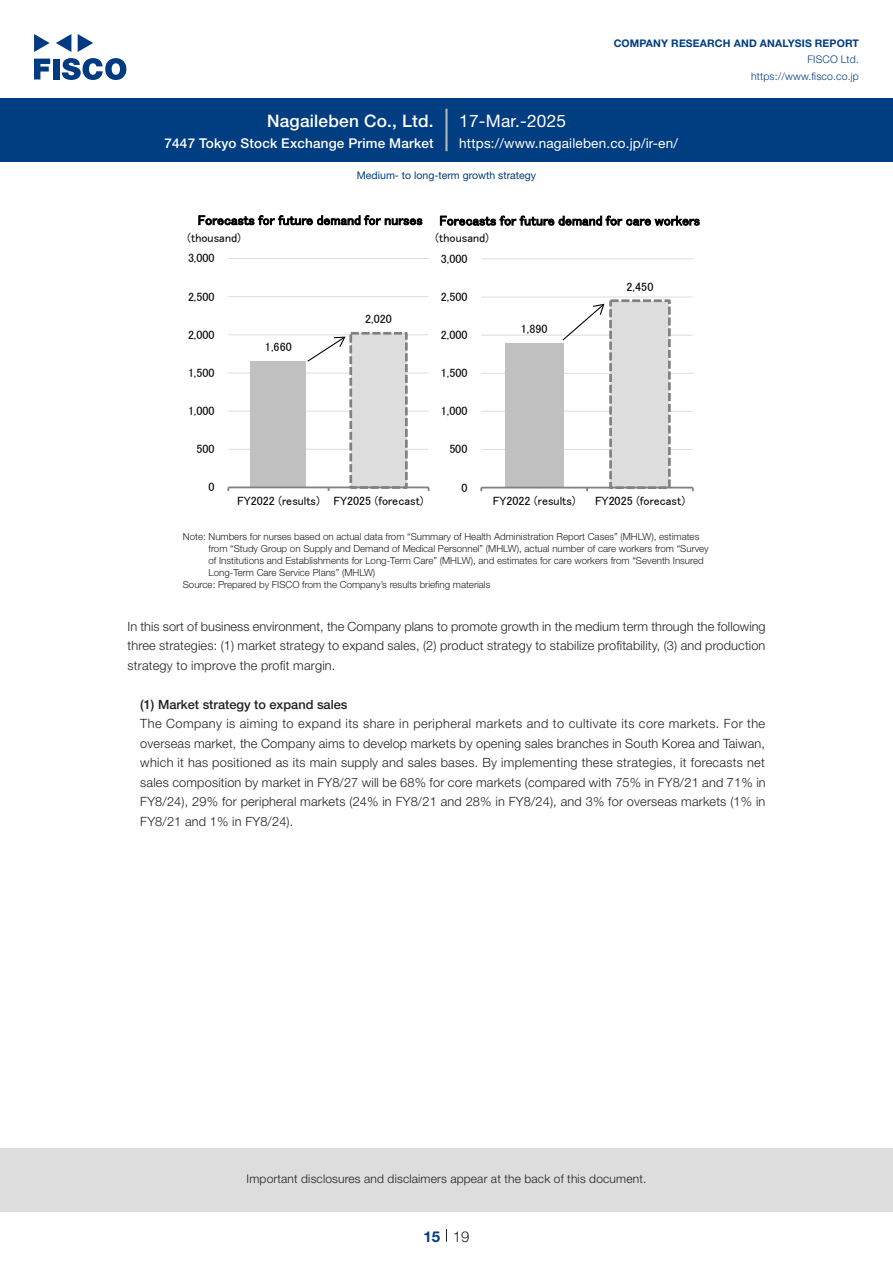
<style>
.page{position:relative;width:893px;height:1263px;background:#fff}
.page>*{position:absolute;margin:0;border:0;box-sizing:border-box;transform-origin:0 0}
.t1{font:500 17.25px "Helvetica Neue LT Std";letter-spacing:.015em;color:#fff}
.t2{font:17.25px "Helvetica Neue LT Std";letter-spacing:.015em;color:#fff}
.t3{font:300 15px "Helvetica Neue LT Std";color:#231f20}
.t4{font:700 15px "Helvetica Neue LT Std";color:#003d81}
.t5{font:13.5px "MS P Gothic";letter-spacing:.01em;color:#000}
.t6{font:13.5px "Helvetica Neue LT Std";letter-spacing:.015em;color:#fff}
.t7{font:500 13.5px "Helvetica Neue LT Std";letter-spacing:.015em;color:#fff}
.本文3mm_e{font:300 12.75px/19.5px "Helvetica Neue LT Std";letter-spacing:.015em;color:#231f20;text-align:justify}
.本文_e{font:300 12.75px/19.5px "Helvetica Neue LT Std";letter-spacing:.015em;color:#231f20;text-align:justify}
.小タイトル3mm_e{font:500 12.75px "Helvetica Neue LT Std";color:#231f20}
.t8{font:12px "MS P Gothic";color:#000}
.t9{font:300 12px "Helvetica Neue LT Std";letter-spacing:.015em;color:#231f20}
.t10{font:700 10.5px "Helvetica Neue LT Std";letter-spacing:.015em;color:#003d81}
.t11{font:300 10.5px/16.5px "Helvetica Neue LT Std";letter-spacing:.015em;color:#003d81;text-align:right}
.ヘッダー_e{font:10.5px "Helvetica Neue LT Std";color:#003d81}
.表組み基本スタイル_en{font:300 9.75px/12px "Helvetica Neue LT Std";color:#231f20}
</style>
<div class="page">
<div style="left:0;top:1148px;width:893px;height:64px;background:#ddd"></div>
<svg style="left:34px;top:59px;width:16px;height:20px"></svg>
<div style="left:53px;top:59px;width:6px;height:20px;background:#003a83"></div>
<svg style="left:62px;top:58px;width:64px;height:22px"></svg>
<svg style="left:34px;top:34px;width:16px;height:18px"></svg>
<svg style="left:78px;top:34px;width:15px;height:18px"></svg>
<svg style="left:56px;top:34px;width:15px;height:18px"></svg>
<div style="left:0;top:98px;width:893px;height:64px;background:#003d81"></div>
<hr style="left:445px;top:109px;width:3px;height:42px;background:#b5b5b6">
<svg style="left:446px;top:1229px;width:1px;height:13px"></svg>
<hr style="left:228px;top:449px;width:201px;height:1px;background:#ddd">
<hr style="left:228px;top:411px;width:201px;height:1px;background:#ddd">
<hr style="left:228px;top:373px;width:201px;height:1px;background:#ddd">
<hr style="left:228px;top:334px;width:201px;height:1px;background:#ddd">
<hr style="left:228px;top:296px;width:201px;height:1px;background:#ddd">
<hr style="left:228px;top:258px;width:201px;height:1px;background:#ddd">
<div style="left:351px;top:333px;width:55px;height:154px;background:#ddd"></div>
<div style="left:349px;top:332px;width:59px;height:157px;border:3px dashed #808080"></div>
<div style="left:251px;top:361px;width:55px;height:126px;background:#c0c0c0"></div>
<hr style="left:228px;top:486px;width:201px;height:2px;background:#808080">
<svg style="left:307px;top:336px;width:39px;height:26px"></svg>
<hr style="left:481px;top:449px;width:212px;height:1px;background:#ddd">
<hr style="left:481px;top:411px;width:212px;height:1px;background:#ddd">
<hr style="left:481px;top:373px;width:212px;height:1px;background:#ddd">
<hr style="left:481px;top:335px;width:212px;height:1px;background:#ddd">
<hr style="left:481px;top:297px;width:212px;height:1px;background:#ddd">
<hr style="left:481px;top:258px;width:212px;height:1px;background:#ddd">
<div style="left:611px;top:301px;width:58px;height:187px;background:#ddd"></div>
<div style="left:609px;top:299px;width:62px;height:190px;border:3px dashed #808080"></div>
<div style="left:505px;top:343px;width:59px;height:145px;background:#c0c0c0"></div>
<hr style="left:481px;top:487px;width:212px;height:1px;background:#808080">
<svg style="left:561px;top:303px;width:44px;height:38px"></svg>
<h1 class="t1" style="left:267px;top:110px;width:168px">Nagaileben Co., Ltd.</h1>
<p class="t7" style="left:165px;top:135px;width:271px">7447 Tokyo Stock Exchange Prime Market</p>
<h1 class="t2" style="left:459px;top:110px;width:108px">17-Mar.-2025</h1>
<p class="t10" style="left:614px;top:37px;width:247px">COMPANY RESEARCH AND ANALYSIS REPORT</p>
<p class="t11" style="left:751px;top:51px;width:109px">FISCO Ltd. https://www.fisco.co j p.</p>
<p class="t6" style="left:459px;top:135px;width:220px">https://www.nagaileben. c o j p. -i r/ e n /</p>
<p class="ヘッダー_e" style="left:357px;top:169px;width:181px">Medium to- long-term growth strategy</p>
<p class="t5" style="left:198px;top:213px;width:226px">Forecasts for future demand for nurses</p>
<p class="t5" style="left:439px;top:214px;width:262px">Forecasts for future demand for care workers</p>
<p class="t8" style="left:187px;top:232px;width:55px">(thousand(</p>
<p class="t8" style="left:436px;top:232px;width:55px">(thousand(</p>
<p class="t8" style="left:188px;top:252px;width:28px">3,000</p>
<p class="t8" style="left:441px;top:252px;width:28px">3,000</p>
<p class="t8" style="left:188px;top:290px;width:28px">2,500</p>
<p class="t8" style="left:441px;top:291px;width:28px">2,500</p>
<p class="t8" style="left:626px;top:280px;width:28px">2,450</p>
<p class="t8" style="left:188px;top:328px;width:28px">2,000</p>
<p class="t8" style="left:365px;top:313px;width:28px">2,020</p>
<p class="t8" style="left:441px;top:329px;width:28px">2,000</p>
<p class="t8" style="left:521px;top:323px;width:28px">1,890</p>
<p class="t8" style="left:265px;top:340px;width:28px">1,660</p>
<p class="t8" style="left:188px;top:367px;width:28px">1,500</p>
<p class="t8" style="left:441px;top:367px;width:28px">1,500</p>
<p class="t8" style="left:188px;top:405px;width:28px">1,000</p>
<p class="t8" style="left:441px;top:405px;width:28px">1,000</p>
<p class="t8" style="left:196px;top:443px;width:20px">500</p>
<p class="t8" style="left:449px;top:443px;width:20px">500</p>
<p class="t8" style="left:208px;top:481px;width:8px">0</p>
<p class="t8" style="left:461px;top:481px;width:8px">0</p>
<p class="t8" style="left:237px;top:495px;width:84px">FY2022 (results)</p>
<p class="t8" style="left:333px;top:495px;width:92px">FY2025 (forecast(</p>
<p class="t8" style="left:493px;top:495px;width:84px">FY2022 (results)</p>
<p class="t8" style="left:595px;top:495px;width:92px">FY2025 (forecast(</p>
<p class="表組み基本スタイル_en" style="left:208px;top:530px;width:502px;text-indent:-26px">Note: Numbers for nurses based on actual data from “Summary of Health Administration Report Cases” (MHLW ,) estimates from “Study Group on Supply and Demand of Medical Personnel” (MHLW ,) actual number of care workers from “Survey of Institutions and Establishments for Long-Term Care” (MHLW ,) and estimates for care workers from “Seventh Insured Long-Term Care Service Plans” (MHLW(</p>
<p class="表組み基本スタイル_en" style="left:183px;top:578px;width:309px">Source: Prepared by FISCO from the Company s’ results briefing materials</p>
<p class="本文_e" style="left:128px;top:616px;width:640px">In this sort of business environment, the Company plans to promote growth in the medium term through the following three strategies 1(: ) market strategy to expand sales 2(, ) product strategy to stabilize profitability 3(, ) and production strategy to improve the profit margin.</p>
<p class="小タイトル3mm_e" style="left:140px;top:697px;width:209px">1( ) Market strategy to expand sales</p>
<p class="本文3mm_e" style="left:140px;top:714px;width:627px">The Company is aiming to expand its share in peripheral markets and to cultivate its core markets. For the overseas market, the Company aims to develop markets by opening sales branches in South Korea and Taiwan, which it has positioned as its main supply and sales bases. By implementing these strategies it, forecasts net sales composition by market in FY8/27 will be 68% for core markets (compared with 75% in FY8/21 and 71% in FY8/24 ,) 29% for peripheral markets (24% in FY8/21 and 28% in FY8/24 ,) and 3% for overseas markets (1% in FY8/21 and 1% in FY8/24 .(</p>
<p class="t9" style="left:247px;top:1171px;width:401px">Important disclosures and disclaimers appear at the back of this document.</p>
<p class="t4" style="left:423px;top:1227px;width:18px">15</p>
<p class="t3" style="left:453px;top:1227px;width:18px">19</p>
</div>
